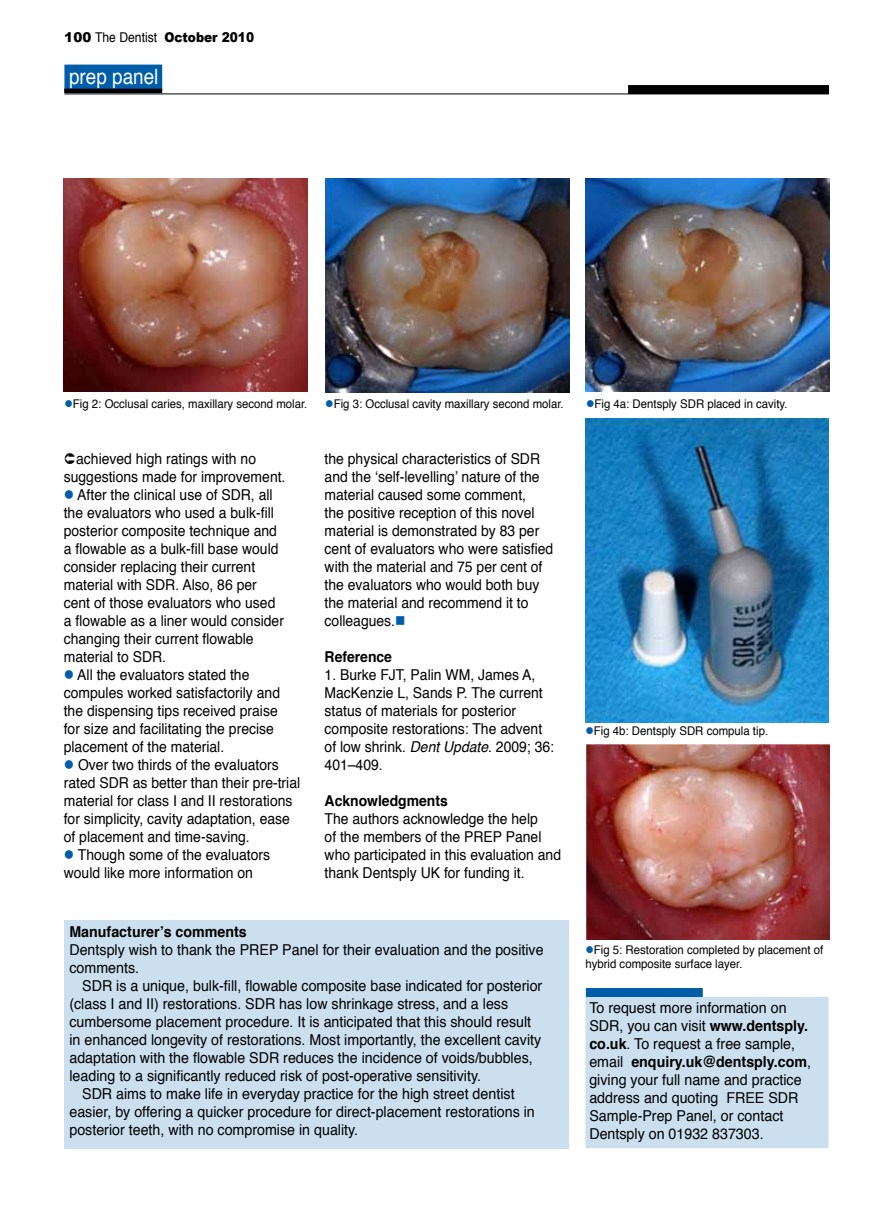
<style>
.page{position:relative;width:893px;height:1212px;background:#fff}
.page>*{position:absolute;margin:0;border:0;box-sizing:border-box;transform-origin:0 0}
.t1{font:21px "Helvetica";color:#fff;scale:.9 1}
.t2{font:15px/18px "Helvetica";color:#000;scale:.93 1}
.t3{font:15px/18px "Helvetica";color:#000;scale:.95 1}
.t4{font:700 15px "Helvetica";color:#000;scale:.93 1}
.t5{font:700 15px "Helvetica";color:#000;scale:.95 1}
.t6{font:900 13.5px "Arial";color:#000}
.t7{font:12px/14.2px "Helvetica";color:#000;scale:.95 1}
.s1{font-family:"Helvetica";font-weight:400}
.s2{color:#005daa}
.s3{font-style:italic}
.s4{font-weight:700}
</style>
<div class="page">
<div style="left:64px;top:65px;width:98px;height:25px;background:#005daa;border:2px solid #005daa"></div>
<hr style="left:64px;top:94px;width:765px;height:1px;background:#000">
<div style="left:628px;top:85px;width:201px;height:9px;background:#000"></div>
<hr style="left:64px;top:89px;width:98px;height:4px;background:#000">
<img style="left:64px;top:179px;width:244px;height:212px">
<img style="left:325px;top:179px;width:244px;height:214px">
<img style="left:586px;top:179px;width:244px;height:213px">
<img style="left:585px;top:419px;width:243px;height:304px">
<img style="left:587px;top:744px;width:242px;height:195px">
<div style="left:64px;top:920px;width:504px;height:228px;background:#ccdfee"></div>
<div style="left:585px;top:997px;width:244px;height:151px;background:#ccdfee"></div>
<div style="left:586px;top:988px;width:117px;height:9px;background:#005daa"></div>
<p class="t6" style="left:64px;top:28px;width:191px">100 <span class="s1">The Dentist</span> October 2010</p>
<h1 class="t1" style="left:69px;top:60px;width:101px">prep panel</h1>
<p class="t7" style="left:64px;top:397px;width:257px"><span class="s2">●</span>Fig 2: Occlusal caries, maxillary second molar.</p>
<p class="t7" style="left:325px;top:397px;width:253px"><span class="s2">●</span>Fig 3: Occlusal cavity maxillary second molar.</p>
<p class="t7" style="left:586px;top:397px;width:214px"><span class="s2">●</span>Fig 4a: Dentsply SDR placed in cavity.</p>
<p class="t2" style="left:64px;top:450px;width:240px;text-indent:12px">achieved high ratings with no suggestions made for improvement.</p>
<p class="t2" style="left:64px;top:486px;width:238px"><span class="s2">●</span> After the clinical use of SDR, all the evaluators who used a bulk-fill posterior composite technique and a flowable as a bulk-fill base would consider replacing their current material with SDR. Also, 86 per cent of those evaluators who used a flowable as a liner would consider changing their current flowable material to SDR.</p>
<p class="t2" style="left:64px;top:666px;width:234px"><span class="s2">●</span> All the evaluators stated the compules worked satisfactorily and the dispensing tips received praise for size and facilitating the precise placement of the material.</p>
<p class="t2" style="left:64px;top:756px;width:256px"><span class="s2">●</span> Over two thirds of the evaluators rated SDR as better than their pre-trial material for class I and II restorations for simplicity, cavity adaptation, ease of placement and time-saving.</p>
<p class="t2" style="left:64px;top:846px;width:223px"><span class="s2">●</span> Though some of the evaluators would like more information on</p>
<p class="t2" style="left:325px;top:450px;width:247px">the physical characteristics of SDR and the ‘self-levelling’ nature of the material caused some comment,<br>the positive reception of this novel material is demonstrated by 83 per cent of evaluators who were satisfied with the material and 75 per cent of the evaluators who would both buy the material and recommend it to colleagues.<span class="s2">■</span></p>
<p class="t4" style="left:325px;top:645px;width:74px">Reference</p>
<p class="t2" style="left:325px;top:666px;width:248px">1. Burke FJT, Palin WM, James A,<br>MacKenzie L, Sands P. The current status of materials for posterior composite restorations: The advent of low shrink. <span class="s3">Dent Update</span>. 2009; 36:<br>401–409.</p>
<p class="t4" style="left:325px;top:789px;width:134px">Acknowledgments</p>
<p class="t2" style="left:325px;top:810px;width:256px">The authors acknowledge the help<br>of the members of the PREP Panel who participated in this evaluation and thank Dentsply UK for funding it.</p>
<p class="t5" style="left:69px;top:919px;width:188px">Manufacturer’s comments</p>
<p class="t3" style="left:69px;top:941px;width:501px">Dentsply wish to thank the PREP Panel for their evaluation and the positive comments.</p>
<p class="t3" style="left:82px;top:977px;width:486px">SDR is a unique, bulk-fill, flowable composite base indicated for posterior</p>
<p class="t3" style="left:69px;top:995px;width:463px">(class I and II) restorations. SDR has low shrinkage stress, and a less</p>
<p class="t3" style="left:69px;top:1013px;width:488px">cumbersome placement procedure. It is anticipated that this should result</p>
<p class="t3" style="left:69px;top:1031px;width:498px">in enhanced longevity of restorations. Most importantly, the excellent cavity</p>
<p class="t3" style="left:69px;top:1049px;width:489px">adaptation with the flowable SDR reduces the incidence of voids/bubbles,</p>
<p class="t3" style="left:69px;top:1067px;width:435px">leading to a significantly reduced risk of post-operative sensitivity.</p>
<p class="t3" style="left:82px;top:1085px;width:457px">SDR aims to make life in everyday practice for the high street dentist</p>
<p class="t3" style="left:69px;top:1103px;width:491px">easier, by offering a quicker procedure for direct-placement restorations in</p>
<p class="t3" style="left:69px;top:1121px;width:306px">posterior teeth, with no compromise in quality.</p>
<p class="t7" style="left:585px;top:724px;width:194px"><span class="s2">●</span>Fig 4b: Dentsply SDR compula tip.</p>
<p class="t7" style="left:585px;top:943px;width:252px"><span class="s2">●</span>Fig 5: Restoration completed by placement of hybrid composite surface layer.</p>
<p class="t3" style="left:589px;top:999px;width:235px">To request more information on<br>SDR, you can visit <span class="s4">www.dentsply. co.uk</span>. To request a free sample, email <span class="s4">enquiry.uk@dentsply.com</span>, giving your full name and practice address and quoting FREE SDR<br>Sample-Prep Panel, or contact<br>Dentsply on 01932 837303.</p>
</div>
